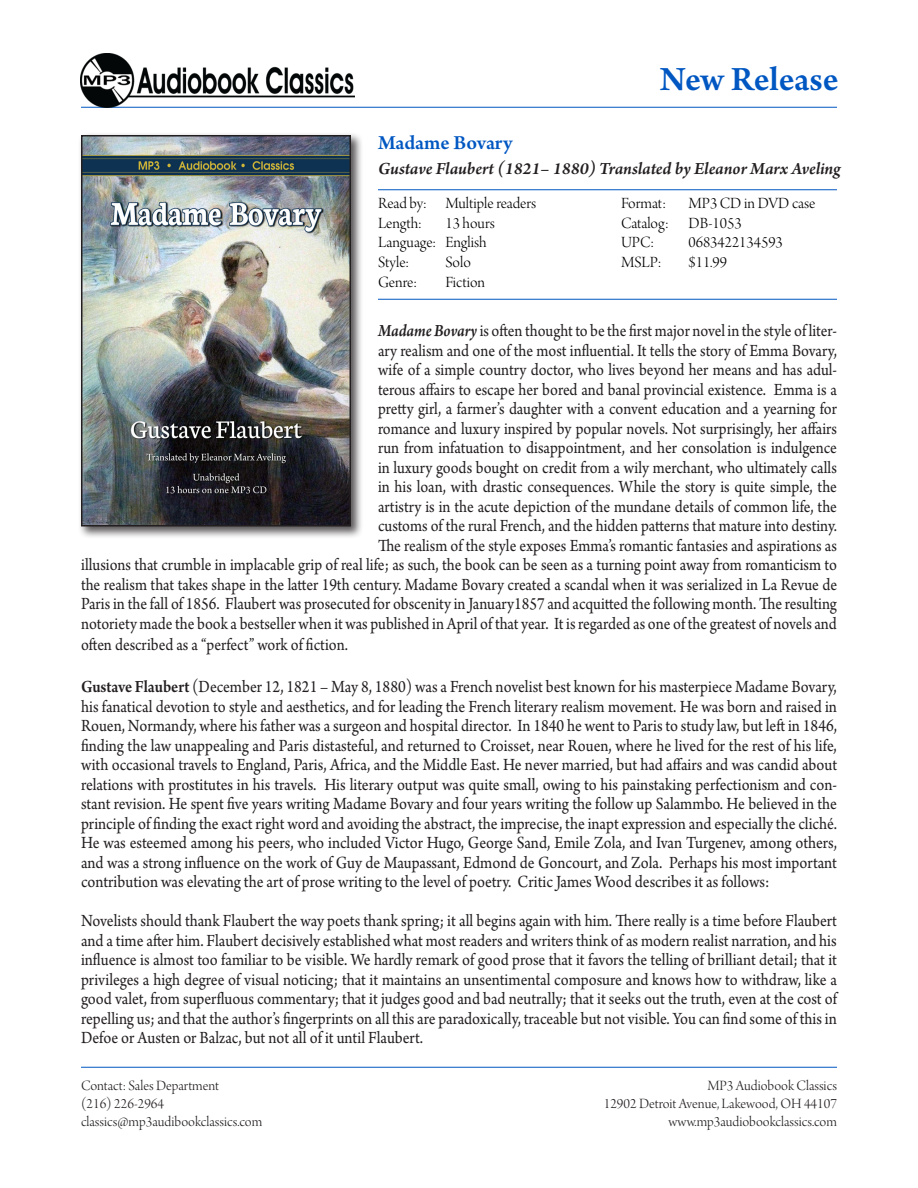
<style>
.page{position:relative;width:918px;height:1188px;background:#fff}
.page>*{position:absolute;margin:0;border:0;box-sizing:border-box;transform-origin:0 0}
.t1{font:600 36px "Arno Pro";letter-spacing:-.005em;color:#0057c2}
.t2{font:600 21px "Arno Pro";letter-spacing:-.005em;color:#0057c2}
.Description{font:18px/19.5px "Arno Pro";color:#231f20;text-align:justify;scale:.9 1}
.Description-2{font:18px/19.5px "Arno Pro";color:#231f20;text-align:right;scale:.89 1}
.Description-3{font:italic 600 18px "Arno Pro";letter-spacing:-.005em;color:#231f20}
.Data_table{font:16.5px/19.8px "Arno Pro Light Display";color:#000}
.Data_table_2{font:16.5px/19.8px "Arno Pro Light Display";color:#000}
.Description-4{font:15px "Arno Pro Light Display";color:#231f20}
.s1{font-weight:600;font-style:italic}
.s2{font-weight:600}
</style>
<div class="page">
<hr style="left:378px;top:189px;width:459px;height:1px;background:#0057c2">
<hr style="left:378px;top:299px;width:459px;height:1px;background:#0057c2">
<hr style="left:81px;top:1067px;width:756px;height:1px;background:#0057c2">
<hr style="left:81px;top:107px;width:756px;height:1px;background:#0057c2">
<div style="left:78px;top:132px;width:286px;height:407px;background:#231f20;opacity:.75"></div>
<img style="left:84px;top:138px;width:264px;height:385px">
<div style="left:81px;top:135px;width:270px;height:391px;border:2px solid #231f20"></div>
<img style="left:81px;top:54px;width:274px;height:54px">
<p class="t2" style="left:378px;top:131px;width:136px">Madame Bovary</p>
<p class="t1" style="left:660px;top:59px;width:180px">New Release</p>
<p class="Description-3" style="left:378px;top:158px;width:464px">Gustave Flaubert (1821– 1880) Translated by Eleanor Marx Aveling</p>
<p class="Data_table" style="left:378px;top:194px;width:160px">Read by: Multiple readers<br>Length:</p>
<p class="Data_table" style="left:446px;top:214px;width:51px">13 hours</p>
<p class="Data_table" style="left:378px;top:234px;width:110px">Language: English</p>
<p class="Data_table" style="left:378px;top:254px;width:33px">Style:</p>
<p class="Data_table" style="left:446px;top:254px;width:27px">Solo</p>
<p class="Data_table" style="left:378px;top:273px;width:40px">Genre:</p>
<p class="Data_table" style="left:446px;top:273px;width:41px">Fiction</p>
<p class="Data_table_2" style="left:621px;top:194px;width:196px;text-indent:68px">MP3 CD in DVD case<br>Catalog: DB-1053</p>
<p class="Data_table_2" style="left:621px;top:234px;width:35px">UPC:</p>
<p class="Data_table_2" style="left:689px;top:234px;width:96px">0683422134593</p>
<p class="Data_table_2" style="left:621px;top:254px;width:42px">MSLP:</p>
<p class="Data_table_2" style="left:689px;top:254px;width:40px">$11.99</p>
<p class="Data_table_2" style="left:621px;top:194px;width:47px">Format:</p>
<p class="Description-2" style="left:81px;top:322px;width:851px"><span class="s1">Madame Bovary</span> is often thought to be the first major novel in the style of liter-<br>ary realism and one of the most influential. It tells the story of Emma Bovary,<br>wife of a simple country doctor, who lives beyond her means and has adul-<br>terous affairs to escape her bored and banal provincial existence. Emma is a<br>pretty girl, a farmer’s daughter with a convent education and a yearning for<br>romance and luxury inspired by popular novels. Not surprisingly, her affairs<br>run from infatuation to disappointment, and her consolation is indulgence<br>in luxury goods bought on credit from a wily merchant, who ultimately calls<br>in his loan, with drastic consequences. While the story is quite simple, the<br>artistry is in the acute depiction of the mundane details of common life, the<br>customs of the rural French, and the hidden patterns that mature into destiny.<br>The realism of the style exposes Emma’s romantic fantasies and aspirations as<br>illusions that crumble in implacable grip of real life; as such, the book can be seen as a turning point away from romanticism to the realism that takes shape in the latter 19th century. Madame Bovary created a scandal when it was serialized in La Revue de Paris in the fall of 1856. Flaubert was prosecuted for obscenity in January1857 and acquitted the following month. The resulting notoriety made the book a bestseller when it was published in April of that year. It is regarded as one of the greatest of novels and</p>
<p class="Description-2" style="left:81px;top:636px;width:301px">often described as a “perfect” work of fiction.</p>
<p class="Description" style="left:81px;top:678px;width:842px"><span class="s2">Gustave Flaubert</span> (December 12, 1821 – May 8, 1880) was a French novelist best known for his masterpiece Madame Bovary, his fanatical devotion to style and aesthetics, and for leading the French literary realism movement. He was born and raised in Rouen, Normandy, where his father was a surgeon and hospital director. In 1840 he went to Paris to study law, but left in 1846, finding the law unappealing and Paris distasteful, and returned to Croisset, near Rouen, where he lived for the rest of his life, with occasional travels to England, Paris, Africa, and the Middle East. He never married, but had affairs and was candid about relations with prostitutes in his travels. His literary output was quite small, owing to his painstaking perfectionism and con&shy;stant revision. He spent five years writing Madame Bovary and four years writing the follow up Salammbo. He believed in the principle of finding the exact right word and avoiding the abstract, the imprecise, the inapt expression and especially the cliché.<br>He was esteemed among his peers, who included Victor Hugo, George Sand, Emile Zola, and Ivan Turgenev, among others, and was a strong influence on the work of Guy de Maupassant, Edmond de Goncourt, and Zola. Perhaps his most important contribution was elevating the art of prose writing to the level of poetry. Critic James Wood describes it as follows:</p>
<p class="Description" style="left:81px;top:912px;width:842px">Novelists should thank Flaubert the way poets thank spring; it all begins again with him. There really is a time before Flaubert and a time after him. Flaubert decisively established what most readers and writers think of as modern realist narration, and his influence is almost too familiar to be visible. We hardly remark of good prose that it favors the telling of brilliant detail; that it privileges a high degree of visual noticing; that it maintains an unsentimental composure and knows how to withdraw, like a good valet, from superfluous commentary; that it judges good and bad neutrally; that it seeks out the truth, even at the cost of repelling us; and that the author’s fingerprints on all this are paradoxically, traceable but not visible. You can find some of this in Defoe or Austen or Balzac, but not all of it until Flaubert.</p>
<p class="Description-4" style="left:81px;top:1078px;width:140px">Contact: Sales Department</p>
<p class="Description-4" style="left:81px;top:1096px;width:85px">(216) 226-2964</p>
<p class="Description-4" style="left:81px;top:1114px;width:183px">classics@mp3audibookclassics.com</p>
<p class="Description-4" style="left:707px;top:1078px;width:131px">MP3 Audiobook Classics</p>
<p class="Description-4" style="left:604px;top:1096px;width:235px">12902 Detroit Avenue, Lakewood, OH 44107</p>
<p class="Description-4" style="left:669px;top:1114px;width:170px">www.mp3audiobookclassics.com</p>
</div>
